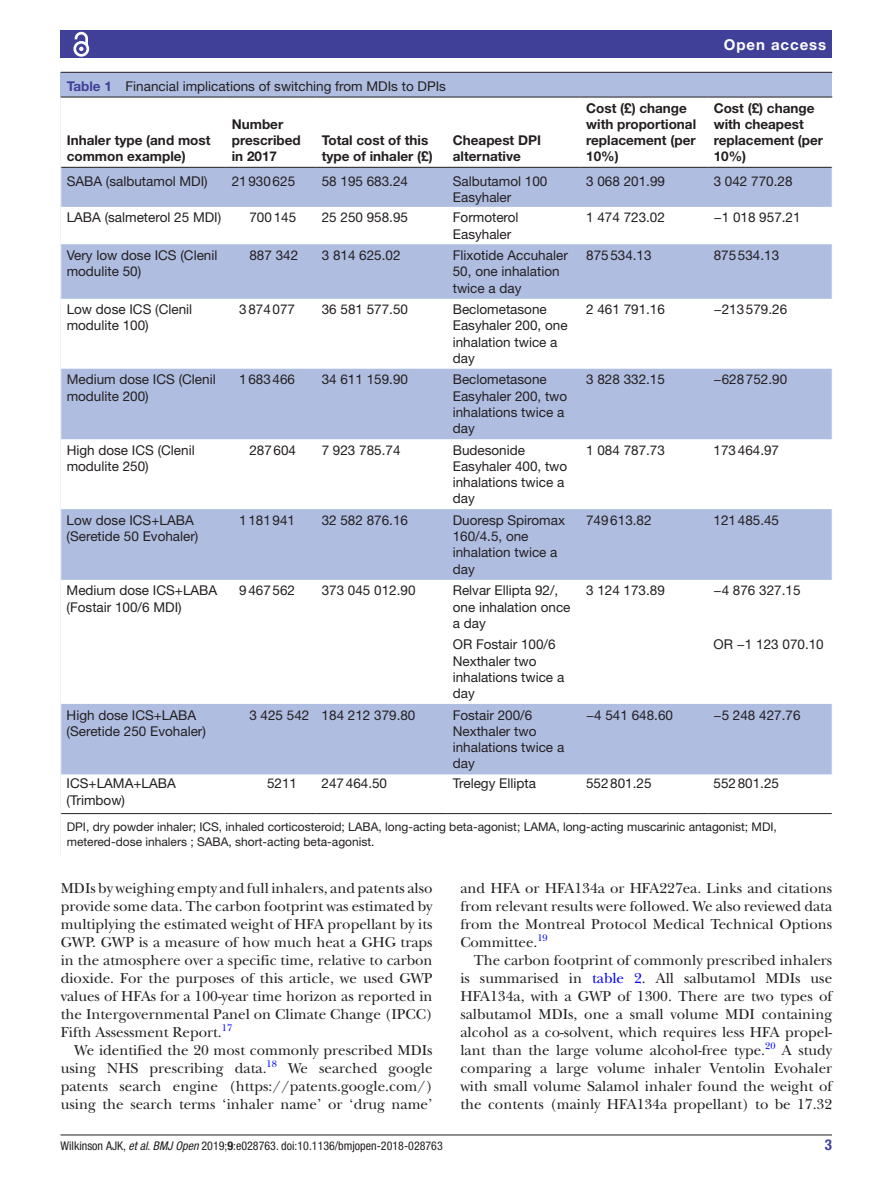
<style>
.page{position:relative;width:893px;height:1191px;background:#fff}
.page>*{position:absolute;margin:0;border:0;box-sizing:border-box;transform-origin:0 0}
.t1{font:15px/18px "New Baskerville";color:#231f20;text-align:justify}
.t2{font:700 15px "Helvetica Neue LT Std";letter-spacing:.065em;color:#fff}
.t3{font:700 condensed 15px "Helvetica Neue LT Std";color:#414099}
.t4{font:13.5px/16.2px "Helvetica Neue LT Std";color:#231f20}
.t5{font:700 13.5px/16.2px "Helvetica Neue LT Std";color:#231f20}
.t6{font:12px/15px "Helvetica Neue LT Std";color:#231f20}
.t7{font:condensed 12px "Helvetica Neue LT Std";color:#231f20}
.t8{font:9.9px "New Baskerville";color:#00f}
.s1{font-weight:700;color:#414099}
.s2{color:#00f}
.s3{font-style:italic}
.s4{font-weight:700}
</style>
<div class="page">
<hr style="left:61px;top:1134px;width:771px;height:1px;background:#231f20">
<div style="left:61px;top:31px;width:771px;height:27px;background:#414099"></div>
<svg style="left:73px;top:31px;width:17px;height:26px"></svg>
<div style="left:61px;top:73px;width:771px;height:782px;background:#afbde1"></div>
<hr style="left:61px;top:72px;width:771px;height:1px;background:#231f20">
<div style="left:61px;top:98px;width:771px;height:757px;background:#fff"></div>
<svg style="left:61px;top:168px;width:771px;height:606px"></svg>
<hr style="left:61px;top:97px;width:165px;height:1px;background:#231f20">
<hr style="left:61px;top:167px;width:165px;height:1px;background:#231f20">
<hr style="left:226px;top:97px;width:90px;height:1px;background:#231f20">
<hr style="left:226px;top:167px;width:90px;height:1px;background:#231f20">
<hr style="left:316px;top:97px;width:131px;height:1px;background:#231f20">
<hr style="left:316px;top:167px;width:131px;height:1px;background:#231f20">
<hr style="left:447px;top:97px;width:133px;height:1px;background:#231f20">
<hr style="left:447px;top:167px;width:133px;height:1px;background:#231f20">
<hr style="left:580px;top:97px;width:128px;height:1px;background:#231f20">
<hr style="left:580px;top:167px;width:128px;height:1px;background:#231f20">
<hr style="left:708px;top:97px;width:124px;height:1px;background:#231f20">
<hr style="left:708px;top:167px;width:124px;height:1px;background:#231f20">
<hr style="left:226px;top:813px;width:90px;height:1px;background:#231f20">
<hr style="left:316px;top:813px;width:131px;height:1px;background:#231f20">
<hr style="left:447px;top:813px;width:133px;height:1px;background:#231f20">
<hr style="left:580px;top:813px;width:128px;height:1px;background:#231f20">
<hr style="left:708px;top:813px;width:124px;height:1px;background:#231f20">
<hr style="left:61px;top:813px;width:165px;height:1px;background:#231f20">
<hr style="left:67px;top:845px;width:765px;height:2px;background:#fff">
<p class="t4" style="left:67px;top:78px;width:381px"><span class="s1">Table 1</span> Financial implications of switching from MDIs to DPIs</p>
<p class="t5" style="left:67px;top:132px;width:145px">Inhaler type (and most common example)</p>
<p class="t5" style="left:232px;top:116px;width:70px">Number prescribed in 2017</p>
<p class="t5" style="left:322px;top:132px;width:112px">Total cost of this type of inhaler (£)</p>
<p class="t5" style="left:453px;top:132px;width:90px">Cheapest DPI alternative</p>
<p class="t2" style="left:724px;top:35px;width:104px">Open access</p>
<p class="t5" style="left:586px;top:99px;width:111px">Cost (£) change with proportional replacement (per<br>10%)</p>
<p class="t5" style="left:714px;top:99px;width:111px">Cost (£) change with cheapest replacement (per<br>10%)</p>
<p class="t4" style="left:67px;top:173px;width:143px">SABA (salbutamol MDI)</p>
<p class="t4" style="left:232px;top:173px;width:65px">21930625</p>
<p class="t4" style="left:322px;top:173px;width:88px">58 195 683.24</p>
<p class="t4" style="left:453px;top:173px;width:96px">Salbutamol 100<br>Easyhaler</p>
<p class="t4" style="left:586px;top:173px;width:80px">3 068 201.99</p>
<p class="t4" style="left:714px;top:173px;width:80px">3 042 770.28</p>
<p class="t4" style="left:67px;top:209px;width:156px">LABA (salmeterol 25 MDI)</p>
<p class="t4" style="left:249px;top:209px;width:48px">700145</p>
<p class="t4" style="left:322px;top:209px;width:88px">25 250 958.95</p>
<p class="t4" style="left:453px;top:209px;width:67px">Formoterol<br>Easyhaler</p>
<p class="t4" style="left:586px;top:209px;width:80px">1 474 723.02</p>
<p class="t4" style="left:714px;top:209px;width:88px">−1 018 957.21</p>
<p class="t4" style="left:67px;top:247px;width:152px">Very low dose ICS (Clenil modulite 50)</p>
<p class="t4" style="left:249px;top:247px;width:50px">887 342</p>
<p class="t4" style="left:322px;top:247px;width:80px">3 814 625.02</p>
<p class="t4" style="left:453px;top:247px;width:116px">Flixotide Accuhaler<br>50, one inhalation twice a day</p>
<p class="t4" style="left:586px;top:247px;width:67px">875534.13</p>
<p class="t4" style="left:714px;top:247px;width:67px">875534.13</p>
<p class="t4" style="left:67px;top:301px;width:127px">Low dose ICS (Clenil modulite 100)</p>
<p class="t4" style="left:239px;top:301px;width:57px">3874077</p>
<p class="t4" style="left:322px;top:301px;width:88px">36 581 577.50</p>
<p class="t4" style="left:453px;top:301px;width:116px">Beclometasone<br>Easyhaler 200, one inhalation twice a day</p>
<p class="t4" style="left:586px;top:301px;width:80px">2 461 791.16</p>
<p class="t4" style="left:714px;top:301px;width:75px">−213579.26</p>
<p class="t4" style="left:67px;top:371px;width:151px">Medium dose ICS (Clenil modulite 200)</p>
<p class="t4" style="left:239px;top:371px;width:57px">1683466</p>
<p class="t4" style="left:322px;top:371px;width:88px">34 611 159.90</p>
<p class="t4" style="left:453px;top:371px;width:116px">Beclometasone<br>Easyhaler 200, two inhalations twice a day</p>
<p class="t4" style="left:586px;top:371px;width:80px">3 828 332.15</p>
<p class="t4" style="left:714px;top:371px;width:75px">−628752.90</p>
<p class="t4" style="left:67px;top:442px;width:129px">High dose ICS (Clenil modulite 250)</p>
<p class="t4" style="left:249px;top:442px;width:48px">287604</p>
<p class="t4" style="left:322px;top:442px;width:80px">7 923 785.74</p>
<p class="t4" style="left:453px;top:442px;width:116px">Budesonide<br>Easyhaler 400, two inhalations twice a day</p>
<p class="t4" style="left:586px;top:442px;width:80px">1 084 787.73</p>
<p class="t4" style="left:714px;top:442px;width:67px">173464.97</p>
<p class="t4" style="left:67px;top:512px;width:133px">Low dose ICS+LABA (Seretide 50 Evohaler)</p>
<p class="t4" style="left:239px;top:512px;width:57px">1181941</p>
<p class="t4" style="left:322px;top:512px;width:88px">32 582 876.16</p>
<p class="t4" style="left:453px;top:512px;width:114px">Duoresp Spiromax<br>160/4.5, one inhalation twice a day</p>
<p class="t4" style="left:586px;top:512px;width:67px">749613.82</p>
<p class="t4" style="left:714px;top:512px;width:67px">121485.45</p>
<p class="t4" style="left:67px;top:582px;width:152px">Medium dose ICS+LABA (Fostair 100/6 MDI)</p>
<p class="t4" style="left:239px;top:582px;width:57px">9467562</p>
<p class="t4" style="left:322px;top:582px;width:95px">373 045 012.90</p>
<p class="t4" style="left:453px;top:582px;width:119px">Relvar Ellipta 92/, one inhalation once a day</p>
<p class="t4" style="left:586px;top:582px;width:80px">3 124 173.89</p>
<p class="t4" style="left:714px;top:582px;width:88px">−4 876 327.15</p>
<p class="t4" style="left:453px;top:636px;width:113px">OR Fostair 100/6<br>Nexthaler two inhalations twice a day</p>
<p class="t4" style="left:714px;top:636px;width:112px">OR −1 123 070.10</p>
<p class="t4" style="left:67px;top:706px;width:141px">High dose ICS+LABA (Seretide 250 Evohaler)</p>
<p class="t4" style="left:249px;top:706px;width:168px">3 425 542 184 212 379.80</p>
<p class="t4" style="left:453px;top:706px;width:113px">Fostair 200/6<br>Nexthaler two inhalations twice a day</p>
<p class="t4" style="left:586px;top:706px;width:88px">−4 541 648.60</p>
<p class="t4" style="left:714px;top:706px;width:88px">−5 248 427.76</p>
<p class="t4" style="left:67px;top:775px;width:111px">ICS+LAMA+LABA (Trimbow)</p>
<p class="t4" style="left:267px;top:775px;width:32px">5211</p>
<p class="t4" style="left:322px;top:775px;width:67px">247464.50</p>
<p class="t4" style="left:453px;top:775px;width:85px">Trelegy Ellipta</p>
<p class="t4" style="left:586px;top:775px;width:67px">552801.25</p>
<p class="t4" style="left:714px;top:775px;width:67px">552801.25</p>
<p class="t6" style="left:67px;top:819px;width:712px">DPI, dry powder inhaler; ICS, inhaled corticosteroid; LABA, long-acting beta-agonist; LAMA, long-acting muscarinic antagonist; MDI, metered-dose inhalers ; SABA, short-acting beta-agonist.</p>
<p class="t1" style="left:61px;top:879px;width:373px">MDIs by weighing empty and full inhalers, and patents also provide some data. The carbon footprint was estimated by multiplying the estimated weight of HFA propellant by its GWP. GWP is a measure of how much heat a GHG traps in the atmosphere over a specific time, relative to carbon dioxide. For the purposes of this article, we used GWP values of HFAs for a 100-year time horizon as reported in the Intergovernmental Panel on Climate Change (IPCC)<br>Fifth Assessment Report.<sup>17</sup></p>
<p class="t1" style="left:61px;top:1041px;width:373px;text-indent:14px">We identified the 20 most commonly prescribed MDIs using NHS prescribing data.</p>
<p class="t1" style="left:460px;top:879px;width:373px">and HFA or HFA134a or HFA227ea. Links and citations from relevant results were followed. We also reviewed data from the Montreal Protocol Medical Technical Options Committee.</p>
<p class="t8" style="left:537px;top:931px;width:12px">19</p>
<p class="t1" style="left:460px;top:951px;width:373px;text-indent:14px">The carbon footprint of commonly prescribed inhalers is summarised in <span class="s2">table 2</span>. All salbutamol MDIs use HFA134a, with a GWP of 1300. There are two types of salbutamol MDIs, one a small volume MDI containing alcohol as a co-solvent, which requires less HFA propel&shy;lant than the large volume alcohol-free type.<sup>20</sup> A study comparing a large volume inhaler Ventolin Evohaler with small volume Salamol inhaler found the weight of the contents (mainly HFA134a propellant) to be 17.32</p>
<p class="t8" style="left:267px;top:1057px;width:12px">18</p>
<p class="t1" style="left:61px;top:1059px;width:373px;text-indent:227px">We searched google patents search engine (https://patents.google.com/) using the search terms ‘inhaler name’ or ‘drug name’</p>
<p class="t7" style="left:61px;top:1138px;width:384px">Wilkinson AJK, <span class="s3">et al</span>. <span class="s3">BMJ Open</span> 2019;<span class="s4">9</span>:e028763. doi:10.1136/bmjopen-2018-028763</p>
<p class="t3" style="left:825px;top:1135px;width:9px">3</p>
</div>
